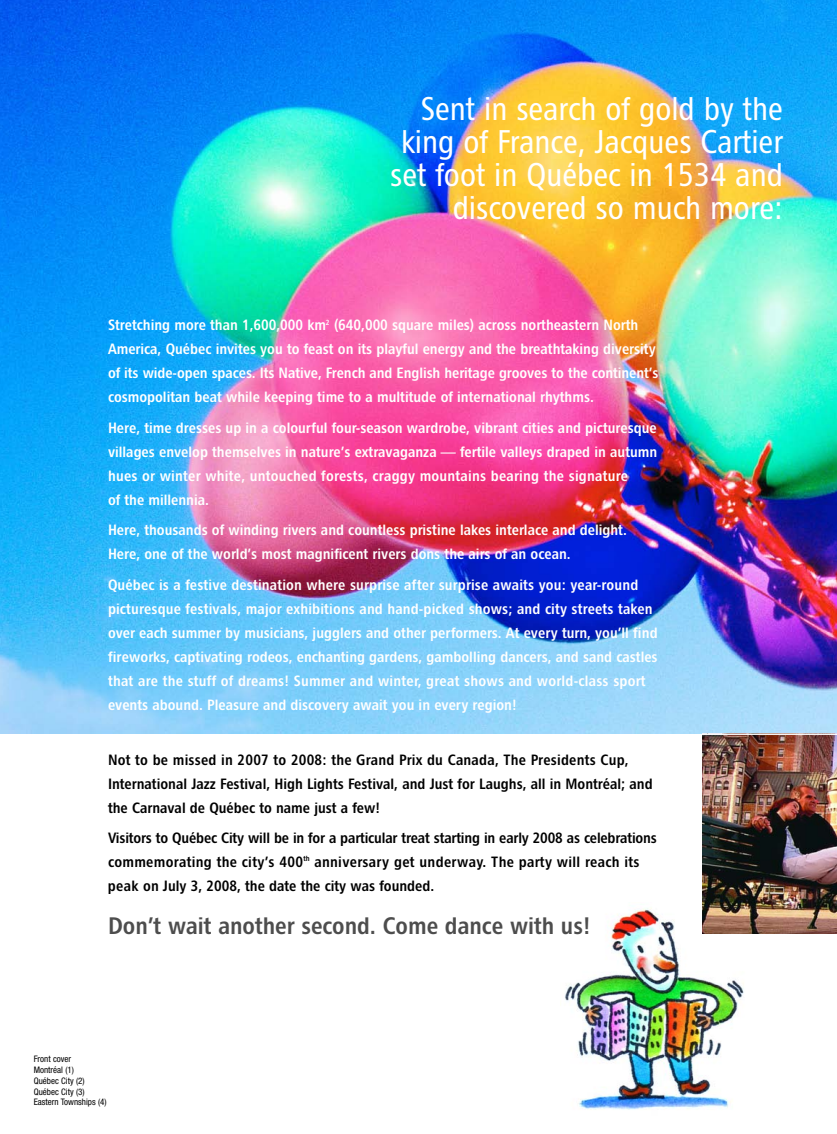
<style>
.page{position:relative;width:837px;height:1134px;background:#fff}
.page>*{position:absolute;margin:0;border:0;box-sizing:border-box;transform-origin:0 0}
.t1{font:33px/33px "Chaloult Cond";color:#fff;text-align:right}
.t2{font:24px "Chaloult Cond Demi Gras";color:#4d4d4d}
.t3{font:15px/24px "Chaloult Cond Demi Gras";color:#fff}
.t4{font:15px/24px "Chaloult Cond Demi Gras";color:#000}
.t5{font:condensed 9px/10.8px "Helvetica Neue";color:#000}
</style>
<div class="page">
<img style="left:565px;top:908px;width:179px;height:202px">
<img style="left:0;top:0;width:837px;height:733px">
<img style="left:702px;top:735px;width:135px;height:199px">
<h1 class="t1" style="left:390px;top:96px;width:394px">Sent in search of gold by the king of France, Jacques Cartier set foot in Québec in 1534 and discovered so much more:</h1>
<p class="t3" style="left:108px;top:315px;width:552px">Stretching more than 1,600,000 km<sup>2</sup> (640,000 square miles) across northeastern North America, Québec invites you to feast on its playful energy and the breathtaking diversity of its wide-open spaces. Its Native, French and English heritage grooves to the continent’s cosmopolitan beat while keeping time to a multitude of international rhythms.</p>
<p class="t3" style="left:108px;top:417px;width:551px">Here, time dresses up in a colourful four-season wardrobe, vibrant cities and picturesque villages envelop themselves in nature’s extravaganza — fertile valleys draped in autumn hues or winter white, untouched forests, craggy mountains bearing the signature<br>of the millennia.</p>
<p class="t3" style="left:108px;top:520px;width:520px">Here, thousands of winding rivers and countless pristine lakes interlace and delight.<br>Here, one of the world’s most magnificent rivers dons the airs of an ocean.</p>
<p class="t3" style="left:108px;top:574px;width:551px">Québec is a festive destination where surprise after surprise awaits you: year-round picturesque festivals, major exhibitions and hand-picked shows; and city streets taken over each summer by musicians, jugglers and other performers. At every turn, you’ll find fireworks, captivating rodeos, enchanting gardens, gambolling dancers, and sand castles that are the stuff of dreams! Summer and winter, great shows and world-class sport events abound. Pleasure and discovery await you in every region!</p>
<p class="t4" style="left:108px;top:749px;width:546px">Not to be missed in 2007 to 2008: the Grand Prix du Canada, The Presidents Cup,<br>International Jazz Festival, High Lights Festival, and Just for Laughs, all in Montréal; and the Carnaval de Québec to name just a few!</p>
<p class="t4" style="left:108px;top:827px;width:550px">Visitors to Québec City will be in for a particular treat starting in early 2008 as celebrations commemorating the city’s 400<sup>th</sup> anniversary get underway. The party will reach its peak on July 3, 2008, the date the city was founded.</p>
<h2 class="t2" style="left:108px;top:917px;width:484px">Don’t wait another second. Come dance with us!</h2>
<p class="t5" style="left:34px;top:1054px;width:75px">Front cover<br>Montréal (1)<br>Québec City (2)<br>Québec City (3)<br>Eastern Townships (4)</p>
</div>
